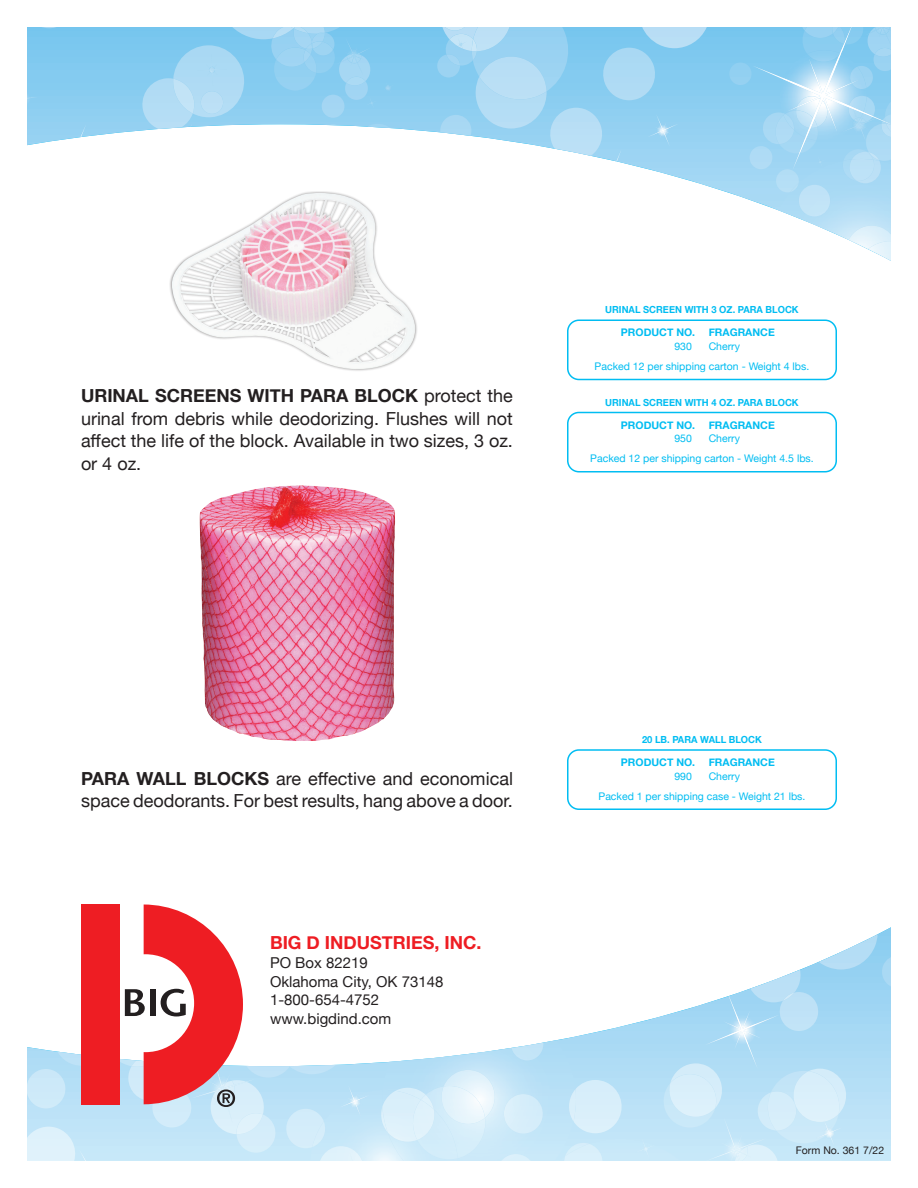
<style>
.page{position:relative;width:918px;height:1188px;background:#fff}
.page>*{position:absolute;margin:0;border:0;box-sizing:border-box;transform-origin:0 0}
.t1{font:18px/22.5px "Helvetica Neue";color:#231f20;text-align:justify}
.t2{font:700 18px "Helvetica Neue";color:#ee1d23}
.t3{font:15px/18.8px "Helvetica Neue";color:#231f20}
.t4{font:10.5px "Helvetica Neue";color:#01bdf2}
.t5{font:700 10.5px "Helvetica Neue";color:#01bdf2}
.t6{font:10.5px "Helvetica Neue";color:#231f20}
.t7{font:700 9.75px "Helvetica Neue";color:#01bdf2;scale:.96 1}
.s1{font-weight:700}
</style>
<div class="page">
<svg style="left:374px;top:1016px;width:288px;height:123px"></svg>
<svg style="left:575px;top:1080px;width:50px;height:53px"></svg>
<img style="left:575px;top:1144px;width:30px;height:17px">
<svg style="left:640px;top:1138px;width:16px;height:16px"></svg>
<img style="left:383px;top:1040px;width:192px;height:121px">
<img style="left:567px;top:1089px;width:9px;height:33px">
<img style="left:426px;top:1086px;width:61px;height:72px">
<img style="left:444px;top:1070px;width:53px;height:48px">
<img style="left:441px;top:1086px;width:44px;height:38px">
<img style="left:494px;top:1154px;width:42px;height:7px">
<img style="left:501px;top:1094px;width:44px;height:40px">
<img style="left:396px;top:1088px;width:30px;height:2px">
<img style="left:374px;top:1090px;width:8px;height:63px">
<img style="left:380px;top:1107px;width:2px;height:26px">
<img style="left:382px;top:1090px;width:76px;height:71px">
<img style="left:417px;top:1109px;width:41px;height:50px">
<img style="left:382px;top:1091px;width:39px;height:51px">
<img style="left:411px;top:1100px;width:24px;height:40px">
<img style="left:512px;top:1043px;width:32px;height:17px">
<svg style="left:383px;top:1016px;width:234px;height:20px"></svg>
<svg style="left:662px;top:927px;width:229px;height:234px"></svg>
<svg style="left:711px;top:27px;width:67px;height:183px"></svg>
<img style="left:778px;top:192px;width:113px;height:58px">
<img style="left:849px;top:226px;width:42px;height:23px">
<img style="left:868px;top:241px;width:23px;height:15px">
<img style="left:797px;top:249px;width:43px;height:1px">
<img style="left:881px;top:245px;width:10px;height:16px">
<img style="left:797px;top:192px;width:35px;height:24px">
<svg style="left:728px;top:27px;width:163px;height:165px"></svg>
<svg style="left:27px;top:27px;width:684px;height:160px"></svg>
<svg style="left:27px;top:905px;width:347px;height:256px"></svg>
<div style="left:81px;top:905px;width:38px;height:200px;background:#ee1d23"></div>
<div style="left:567px;top:320px;width:270px;height:60px;border:2px solid #01bdf2;border-radius:11px"></div>
<div style="left:567px;top:412px;width:270px;height:61px;border:2px solid #01bdf2;border-radius:11px"></div>
<div style="left:567px;top:749px;width:270px;height:61px;border:2px solid #01bdf2;border-radius:11px"></div>
<div style="left:170px;top:191px;width:248px;height:181px;background:#231f20;opacity:.44"></div>
<img style="left:172px;top:193px;width:244px;height:177px">
<img style="left:199px;top:485px;width:196px;height:256px">
<p class="t1" style="left:81px;top:386px;width:434px"><span class="s1">URINAL SCREENS WITH PARA BLOCK</span> protect the urinal from debris while deodorizing. Flushes will not affect the life of the block. Available in two sizes, 3 oz. or 4 oz.</p>
<p class="t7" style="left:605px;top:302px;width:203px">URINAL SCREEN WITH 3 OZ. PARA BLOCK</p>
<p class="t5" style="left:621px;top:325px;width:76px">PRODUCT NO.</p>
<p class="t4" style="left:674px;top:339px;width:19px">930</p>
<p class="t5" style="left:709px;top:325px;width:68px">FRAGRANCE</p>
<p class="t4" style="left:709px;top:339px;width:33px">Cherry</p>
<p class="t4" style="left:595px;top:359px;width:216px">Packed 12 per shipping carton - Weight 4 lbs.</p>
<p class="t7" style="left:605px;top:394px;width:203px">URINAL SCREEN WITH 4 OZ. PARA BLOCK</p>
<p class="t5" style="left:621px;top:417px;width:76px">PRODUCT NO.</p>
<p class="t4" style="left:674px;top:431px;width:19px">950</p>
<p class="t5" style="left:709px;top:417px;width:68px">FRAGRANCE</p>
<p class="t4" style="left:709px;top:431px;width:33px">Cherry</p>
<p class="t4" style="left:590px;top:451px;width:225px">Packed 12 per shipping carton - Weight 4.5 lbs.</p>
<p class="t1" style="left:81px;top:768px;width:434px"><span class="s1">PARA WALL BLOCKS</span> are effective and economical space deodorants. For best results, hang above a door.</p>
<p class="t2" style="left:270px;top:929px;width:213px">BIG D INDUSTRIES, INC.</p>
<p class="t3" style="left:270px;top:954px;width:175px">PO Box 82219<br>Oklahoma City, OK 73148<br>1-800-654-4752 www.bigdind.com</p>
<p class="t7" style="left:642px;top:732px;width:126px">20 LB. PARA WALL BLOCK</p>
<p class="t5" style="left:621px;top:754px;width:76px">PRODUCT NO.</p>
<p class="t4" style="left:674px;top:768px;width:19px">990</p>
<p class="t5" style="left:709px;top:754px;width:68px">FRAGRANCE</p>
<p class="t4" style="left:709px;top:768px;width:33px">Cherry</p>
<p class="t4" style="left:599px;top:788px;width:208px">Packed 1 per shipping case - Weight 21 lbs.</p>
<p class="t6" style="left:796px;top:1143px;width:90px">Form No. 361 7/22</p>
</div>
